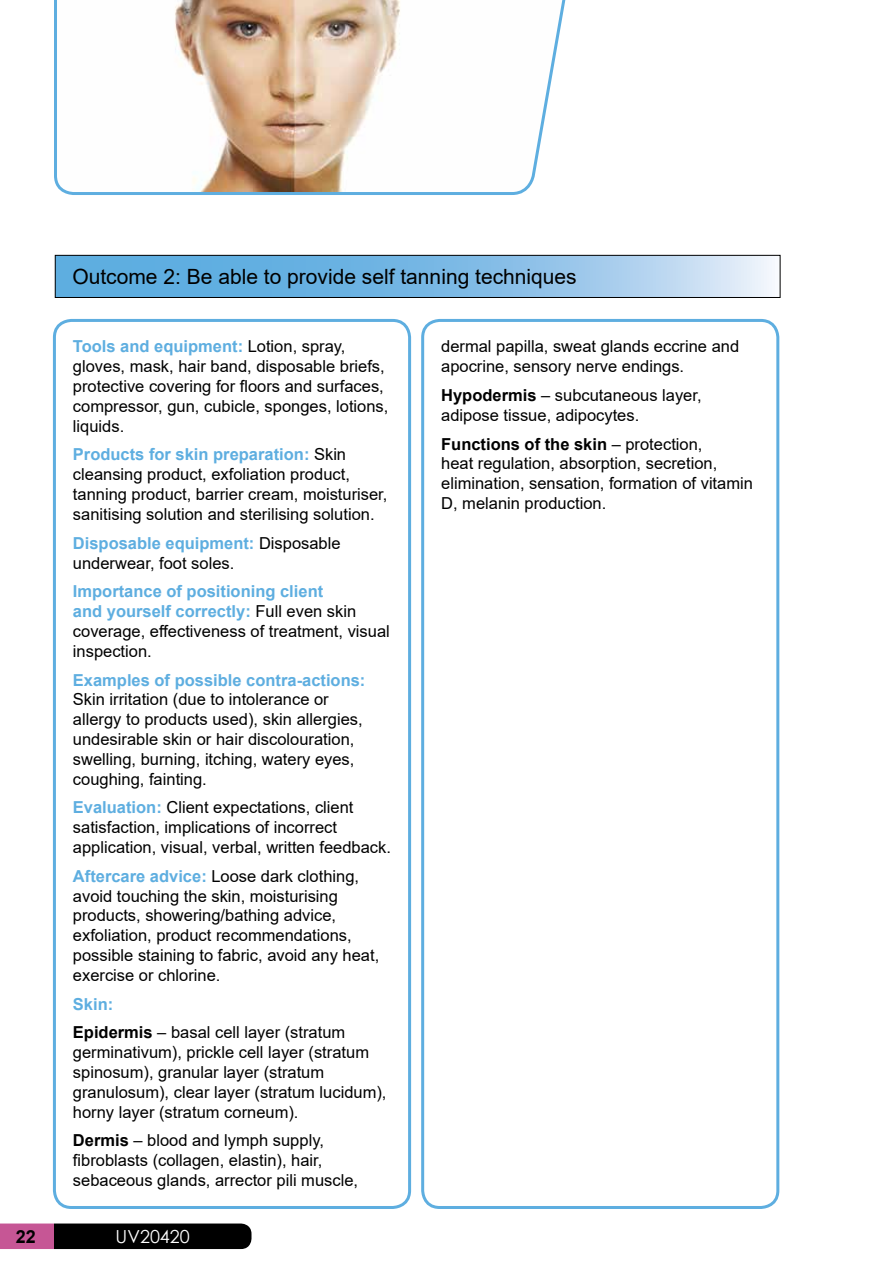
<style>
.page{position:relative;width:893px;height:1263px;background:#fff}
.page>*{position:absolute;margin:0;border:0;box-sizing:border-box;transform-origin:0 0}
.t1{font:21px "Arial";color:#000}
.t2{font:18px "Century Gothic";color:#fff}
.t3{font:700 18px "Arial";color:#000}
.t4{font:16.5px/19.8px "Arial";color:#000}
.t5{font:700 16.5px "Arial";color:#5eaee0}
.s1{font-weight:700;color:#5eaee0}
.s2{font-weight:700}
</style>
<div class="page">
<svg style="left:54px;top:0;width:512px;height:195px"></svg>
<svg style="left:57px;top:257px;width:715px;height:39px"></svg>
<div style="left:55px;top:255px;width:725px;height:43px;border:1px solid #000"></div>
<svg style="left:0;top:1223px;width:251px;height:26px"></svg>
<div style="left:53px;top:319px;width:358px;height:890px;border:3px solid #5eaee0;border-radius:17px"></div>
<div style="left:421px;top:319px;width:358px;height:890px;border:3px solid #5eaee0;border-radius:17px"></div>
<p class="t1" style="left:72px;top:262px;width:506px">Outcome 2: Be able to provide self tanning techniques</p>
<p class="t4" style="left:73px;top:337px;width:317px"><span class="s1">Tools and equipment:</span> Lotion, spray, gloves, mask, hair band, disposable briefs, protective covering for floors and surfaces, compressor, gun, cubicle, sponges, lotions, liquids.</p>
<p class="t4" style="left:73px;top:445px;width:316px"><span class="s1">Products for skin preparation:</span> Skin cleansing product, exfoliation product, tanning product, barrier cream, moisturiser, sanitising solution and sterilising solution.</p>
<p class="t4" style="left:73px;top:533px;width:269px"><span class="s1">Disposable equipment:</span> Disposable underwear, foot soles.</p>
<p class="t4" style="left:73px;top:581px;width:318px"><span class="s1">Importance of positioning client<br>and yourself correctly:</span> Full even skin coverage, effectiveness of treatment, visual inspection.</p>
<p class="t5" style="left:73px;top:668px;width:294px">Examples of possible contra-actions:</p>
<p class="t4" style="left:73px;top:689px;width:291px">Skin irritation (due to intolerance or allergy to products used), skin allergies, undesirable skin or hair discolouration, swelling, burning, itching, watery eyes, coughing, fainting.</p>
<p class="t4" style="left:73px;top:797px;width:320px"><span class="s1">Evaluation:</span> Client expectations, client satisfaction, implications of incorrect application, visual, verbal, written feedback.</p>
<p class="t4" style="left:73px;top:866px;width:308px"><span class="s1">Aftercare advice:</span> Loose dark clothing, avoid touching the skin, moisturising products, showering/bathing advice, exfoliation, product recommendations, possible staining to fabric, avoid any heat, exercise or chlorine.</p>
<p class="t4" style="left:73px;top:989px;width:274px;line-height:28.8px"><span class="s1">Skin:<br></span><span class="s2">Epidermis</span> – basal cell layer (stratum</p>
<p class="t4" style="left:73px;top:1042px;width:315px">germinativum), prickle cell layer (stratum spinosum), granular layer (stratum granulosum), clear layer (stratum lucidum), horny layer (stratum corneum).</p>
<p class="t4" style="left:73px;top:1131px;width:287px"><span class="s2">Dermis</span> – blood and lymph supply, fibroblasts (collagen, elastin), hair, sebaceous glands, arrector pili muscle,</p>
<p class="t3" style="left:16px;top:1224px;width:22px">22</p>
<p class="t2" style="left:116px;top:1223px;width:76px">UV20420</p>
<p class="t4" style="left:441px;top:337px;width:300px">dermal papilla, sweat glands eccrine and apocrine, sensory nerve endings.</p>
<p class="t4" style="left:441px;top:385px;width:262px"><span class="s2">Hypodermis</span> – subcutaneous layer, adipose tissue, adipocytes.</p>
<p class="t4" style="left:441px;top:434px;width:313px"><span class="s2">Functions of the skin</span> – protection,<br>heat regulation, absorption, secretion, elimination, sensation, formation of vitamin D, melanin production.</p>
</div>
